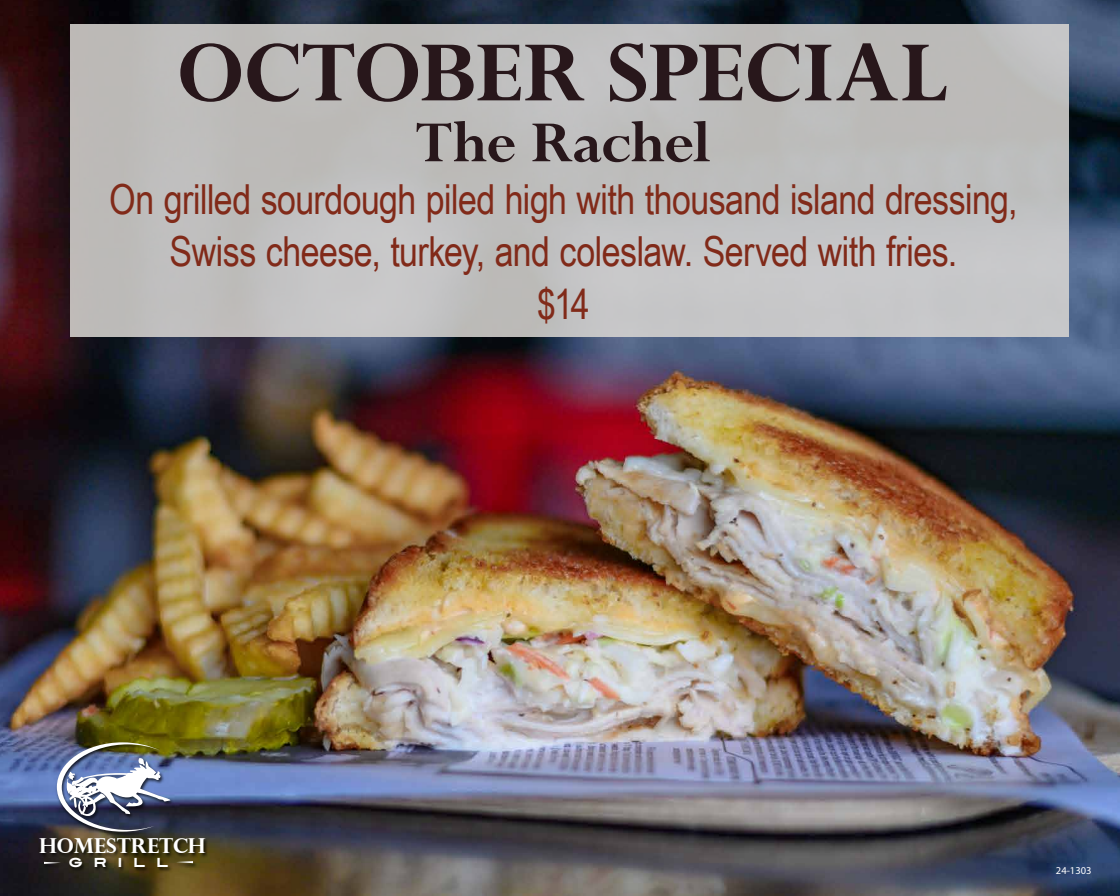
<style>
.page{position:relative;width:1120px;height:896px;background:#fff}
.page>*{position:absolute;margin:0;border:0;box-sizing:border-box;transform-origin:0 0}
.t1{font:700 95.11px "Perpetua";letter-spacing:-.015em;color:#28171b}
.t2{font:700 64.23px "Perpetua";letter-spacing:-.025em;color:#28171b}
.t3{font:41.48px/52.5px "Arial Narrow";letter-spacing:-.015em;color:#812a19;text-align:center}
.t4{font:700 20.65px "Perpetua Titling";color:#fff}
.t5{font:12.95px "Turnpike";letter-spacing:.8em;color:#fff}
.t6{font:10.5px "Myriad Pro";color:#fff}
</style>
<div class="page">
<img style="left:0;top:0;width:1120px;height:896px">
<div style="left:70px;top:25px;width:999px;height:312px;background:#bebebd"></div>
<img style="left:37px;top:740px;width:175px;height:137px">
<img style="left:57px;top:742px;width:113px;height:90px">
<svg style="left:44px;top:862px;width:17px;height:2px"></svg>
<svg style="left:176px;top:861px;width:17px;height:2px"></svg>
<h1 class="t1" style="left:176px;top:13px;width:773px">OCTOBER SPECIAL</h1>
<h2 class="t2" style="left:416px;top:102px;width:297px">The Rachel</h2>
<p class="t3" style="left:109px;top:171px;width:910px">On grilled sourdough piled high with thousand island dressing,<br>Swiss cheese, turkey, and coleslaw. Served with fries.<br>$14</p>
<p class="t4" style="left:39px;top:833px;width:168px">HOMESTRETCH</p>
<p class="t5" style="left:69px;top:853px;width:102px">GRILL</p>
<p class="t6" style="left:1056px;top:864px;width:37px">24-1303</p>
</div>
